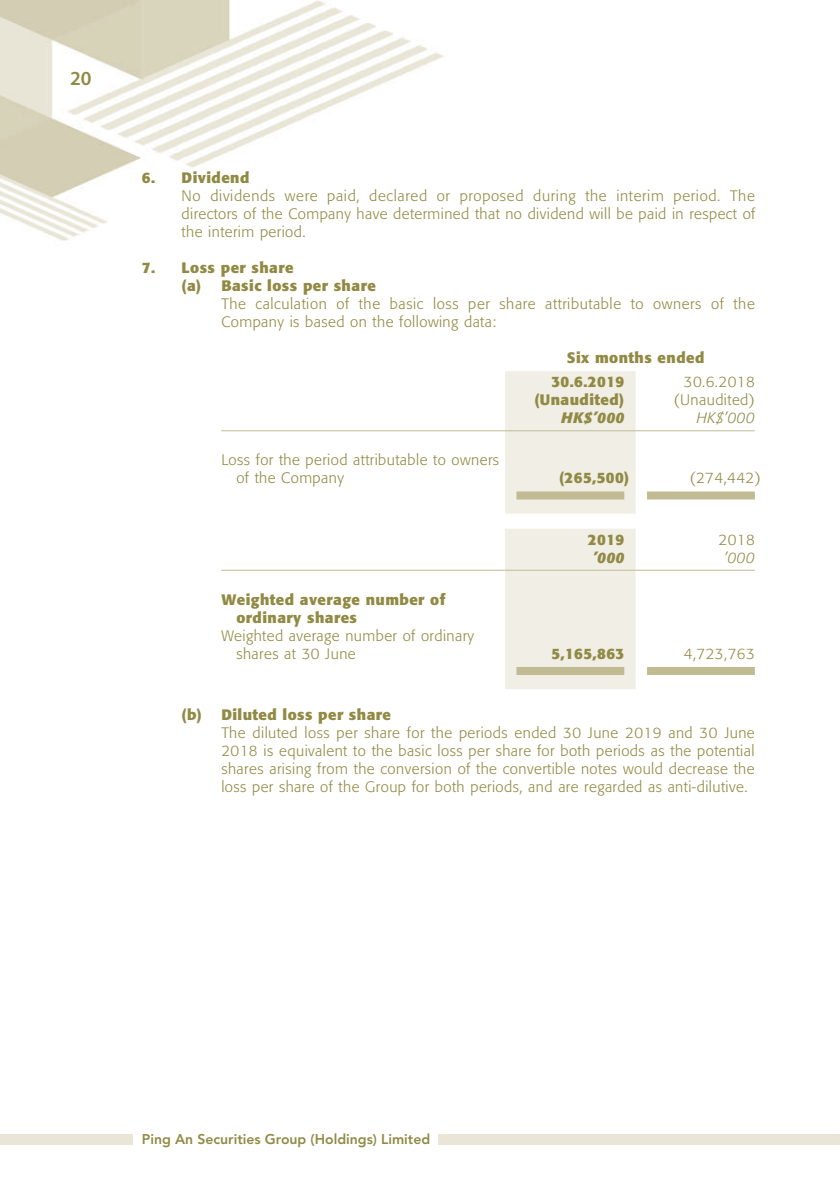
<style>
.page{position:relative;width:840px;height:1191px;background:#fff}
.page>*{position:absolute;margin:0;border:0;box-sizing:border-box;transform-origin:0 0}
.t1{font:600 20px "Myriad Pro";color:#918a44}
.t2{font:300 15px/18px "Formata";letter-spacing:.03em;color:#918a44}
.t3{font:700 15px/18px "Formata";letter-spacing:.03em;color:#918a44}
.t4{font:italic 700 15px "Formata";letter-spacing:.03em;color:#918a44}
.t5{font:italic 300 15px "Formata";letter-spacing:.03em;color:#918a44}
.t6{font:800 14px "Avenir LT Std";color:#918a44}
</style>
<div class="page">
<img style="left:0;top:0;width:444px;height:241px">
<div style="left:0;top:1134px;width:133px;height:10px;background:#e9e6d8"></div>
<div style="left:438px;top:1134px;width:401px;height:10px;background:#e9e6d8"></div>
<div style="left:505px;top:371px;width:130px;height:143px;background:#f0eee5"></div>
<hr style="left:221px;top:430px;width:284px;height:1px;background:#c1bb94">
<hr style="left:505px;top:430px;width:130px;height:1px;background:#c1bb94">
<hr style="left:635px;top:430px;width:119px;height:1px;background:#c1bb94">
<div style="left:516px;top:491px;width:108px;height:8px;background:#c1bb94"></div>
<div style="left:646px;top:491px;width:108px;height:8px;background:#c1bb94"></div>
<div style="left:505px;top:529px;width:130px;height:160px;background:#f0eee5"></div>
<hr style="left:221px;top:570px;width:284px;height:1px;background:#c1bb94">
<hr style="left:505px;top:570px;width:130px;height:1px;background:#c1bb94">
<hr style="left:635px;top:570px;width:119px;height:1px;background:#c1bb94">
<div style="left:516px;top:667px;width:108px;height:8px;background:#c1bb94"></div>
<div style="left:646px;top:667px;width:108px;height:8px;background:#c1bb94"></div>
<h1 class="t1" style="left:70px;top:66px;width:23px">20</h1>
<p class="t3" style="left:142px;top:168px;width:109px">6. Dividend</p>
<p class="t2" style="left:181px;top:187px;width:575px;text-align:justify">No dividends were paid, declared or proposed during the interim period. The directors of the Company have determined that no dividend will be paid in respect of the interim period.</p>
<p class="t3" style="left:181px;top:258px;width:195px;text-indent:-40px">7. Loss per share<br>(a) Basic loss per share</p>
<p class="t2" style="left:221px;top:295px;width:534px">The calculation of the basic loss per share attributable to owners of the<br>Company is based on the following data:</p>
<p class="t3" style="left:551px;top:345px;width:154px;line-height:24px;text-indent:15px">Six months ended<br>30.6.2019</p>
<p class="t2" style="left:683px;top:373px;width:72px">30.6.2018</p>
<p class="t2" style="left:236px;top:451px;width:264px;text-indent:-15px">Loss for the period attributable to owners of the Company</p>
<p class="t3" style="left:236px;top:590px;width:210px;text-indent:-15px">Weighted average number of ordinary shares</p>
<p class="t2" style="left:236px;top:626px;width:239px;text-indent:-15px">Weighted average number of ordinary shares at 30 June</p>
<p class="t3" style="left:534px;top:390px;width:91px">(Unaudited)</p>
<p class="t2" style="left:673px;top:391px;width:82px">(Unaudited)</p>
<p class="t4" style="left:561px;top:408px;width:64px">HK$’000</p>
<p class="t5" style="left:696px;top:409px;width:59px">HK$’000</p>
<p class="t3" style="left:559px;top:469px;width:72px">(265,500)</p>
<p class="t2" style="left:689px;top:469px;width:72px">(274,442)</p>
<p class="t3" style="left:587px;top:530px;width:38px">2019</p>
<p class="t2" style="left:718px;top:530px;width:38px">2018</p>
<p class="t4" style="left:592px;top:548px;width:33px">’000</p>
<p class="t5" style="left:723px;top:548px;width:32px">’000</p>
<p class="t3" style="left:551px;top:644px;width:74px">5,165,863</p>
<p class="t2" style="left:683px;top:644px;width:72px">4,723,763</p>
<p class="t3" style="left:181px;top:705px;width:211px">(b) Diluted loss per share</p>
<p class="t2" style="left:221px;top:724px;width:534px;text-align:justify">The diluted loss per share for the periods ended 30 June 2019 and 30 June 2018 is equivalent to the basic loss per share for both periods as the potential shares arising from the conversion of the convertible notes would decrease the loss per share of the Group for both periods, and are regarded as anti-dilutive.</p>
<p class="t6" style="left:142px;top:1131px;width:290px">Ping An Securities Group (Holdings) Limited</p>
</div>
